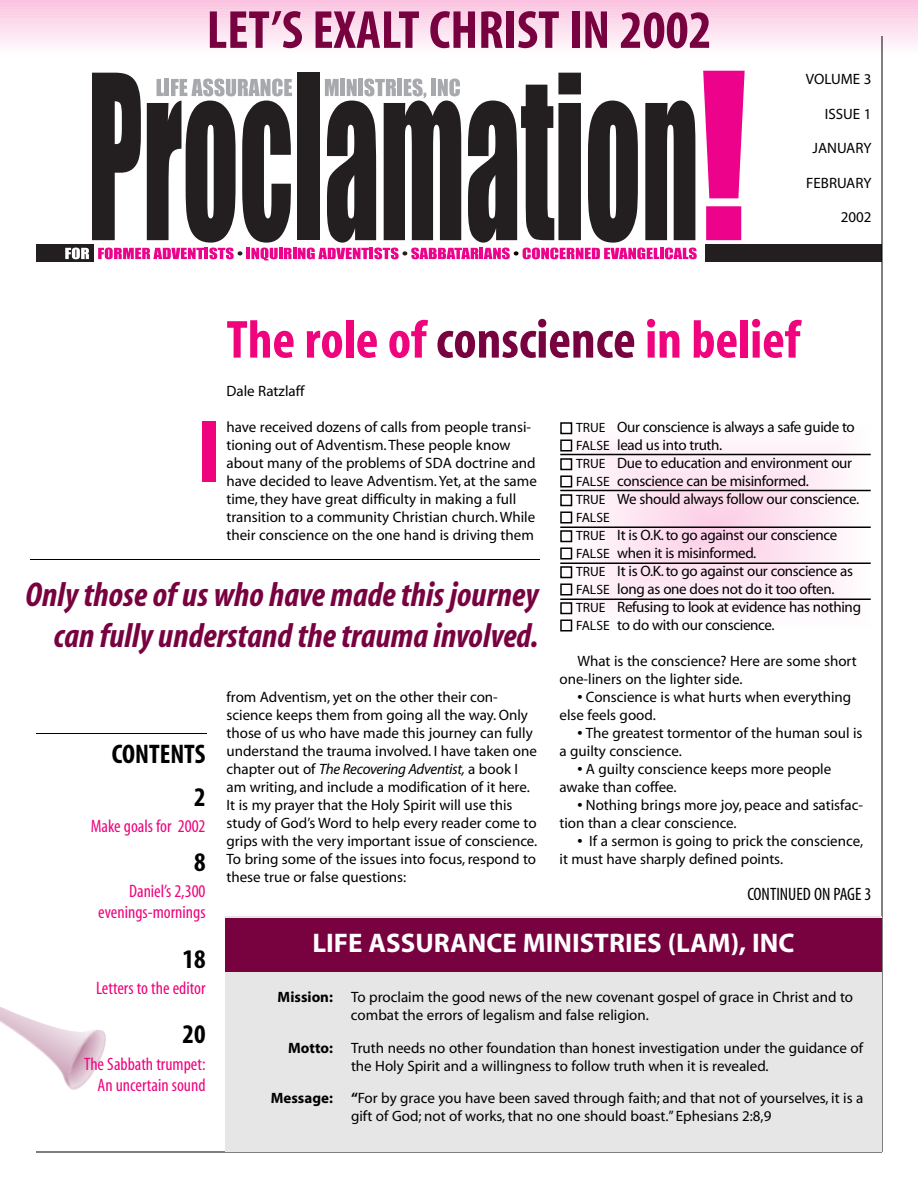
<style>
.page{position:relative;width:918px;height:1188px;background:#fff}
.page>*{position:absolute;margin:0;border:0;box-sizing:border-box;transform-origin:0 0}
.t1{font:700 90px "Myriad";color:#ef047e}
.t2{font:700 condensed 54px "Myriad";color:#ef047e}
.t3{font:700 condensed 54px "Myriad";color:#78023f}
.t4{font:italic 700 condensed 34.5px/41.4px "Myriad";color:#78023f;text-align:right}
.t5{font:700 27px "Myriad";color:#fff}
.t6{font:700 condensed 27px/43.2px "Myriad";color:#000;text-align:right}
.t7{font:condensed 18px/21.6px "Myriad";color:#ef047e;text-align:right}
.t8{font:condensed 18px "Myriad";color:#000}
.t9{font:15px/18px "Myriad";color:#000}
.t10{font:15px/18px "Myriad";letter-spacing:-.02em;color:#000}
.t11{font:13.5px/18px "Myriad";color:#000}
.s1{color:#78023f}
.s2{font-weight:700}
.s3{font-style:italic}
</style>
<div class="page">
<img style="left:59px;top:1030px;width:47px;height:60px">
<div style="left:572px;top:430px;width:290px;height:193px;background:#fffbfd"></div>
<div style="left:584px;top:438px;width:266px;height:177px;background:#fef7fb"></div>
<div style="left:597px;top:446px;width:240px;height:161px;background:#fef3f9"></div>
<div style="left:606px;top:452px;width:222px;height:149px;background:linear-gradient(to bottom,#feeff7,#feeff7)"></div>
<div style="left:609px;top:454px;width:216px;height:145px;background:linear-gradient(to right,#feeef6,#feeef6)"></div>
<div style="left:612px;top:457px;width:210px;height:140px;background:#feeef6"></div>
<div style="left:624px;top:465px;width:186px;height:123px;background:#feeaf4"></div>
<div style="left:637px;top:473px;width:160px;height:107px;background:#fde6f2"></div>
<div style="left:649px;top:481px;width:136px;height:91px;background:#fde2f0"></div>
<svg style="left:661px;top:489px;width:112px;height:3px"></svg>
<div style="left:664px;top:492px;width:105px;height:70px;background:#fddded"></div>
<div style="left:677px;top:500px;width:80px;height:53px;background:#fcd9eb"></div>
<div style="left:689px;top:508px;width:56px;height:37px;background:#fcd5e9"></div>
<div style="left:702px;top:516px;width:30px;height:21px;background:#fcd1e7"></div>
<div style="left:0;top:0;width:918px;height:5px;background:#fac2e0"></div>
<div style="left:0;top:1px;width:918px;height:5px;background:#fac7e2"></div>
<hr style="left:0;top:2px;width:918px;height:4px;background:#fac2df">
<div style="left:0;top:3px;width:918px;height:5px;background:#fbc9e3"></div>
<div style="left:0;top:5px;width:918px;height:5px;background:#fbc0df"></div>
<div style="left:0;top:6px;width:918px;height:5px;background:#fbcce5"></div>
<div style="left:0;top:8px;width:918px;height:5px;background:#fbc4e1"></div>
<div style="left:0;top:9px;width:918px;height:5px;background:#fbcfe6"></div>
<div style="left:0;top:11px;width:918px;height:5px;background:#fbc8e3"></div>
<div style="left:0;top:12px;width:918px;height:5px;background:#fbd1e7"></div>
<div style="left:0;top:14px;width:918px;height:5px;background:#fccbe5"></div>
<div style="left:0;top:15px;width:918px;height:5px;background:#fcd5e9"></div>
<hr style="left:0;top:16px;width:918px;height:4px;background:#fccee6">
<div style="left:0;top:18px;width:918px;height:5px;background:#fcd9eb"></div>
<hr style="left:0;top:22px;width:918px;height:4px;background:#fcdced">
<div style="left:0;top:25px;width:918px;height:5px;background:#fce0ee"></div>
<div style="left:0;top:28px;width:918px;height:5px;background:#fddeee"></div>
<div style="left:0;top:31px;width:918px;height:5px;background:#fde2f0"></div>
<div style="left:0;top:34px;width:918px;height:5px;background:#fde6f2"></div>
<div style="left:0;top:37px;width:918px;height:5px;background:#feeaf4"></div>
<div style="left:0;top:40px;width:918px;height:5px;background:#feeef6"></div>
<div style="left:0;top:43px;width:918px;height:5px;background:#fef2f8"></div>
<div style="left:0;top:46px;width:918px;height:5px;background:#fef6fa"></div>
<div style="left:0;top:49px;width:918px;height:5px;background:#fffafc"></div>
<hr style="left:0;top:52px;width:918px;height:2px;background:#fffefe">
<div style="left:36px;top:245px;width:57px;height:17px;background:#231f20"></div>
<div style="left:705px;top:245px;width:177px;height:17px;background:#231f20"></div>
<svg style="left:65px;top:73px;width:632px;height:187px"></svg>
<svg style="left:703px;top:71px;width:42px;height:169px"></svg>
<hr style="left:882px;top:36px;width:1px;height:1116px;background:#000">
<hr style="left:36px;top:733px;width:171px;height:1px;background:#000">
<hr style="left:36px;top:1152px;width:846px;height:1px;background:#000">
<div style="left:225px;top:916px;width:657px;height:236px;background:#e6e6e6"></div>
<div style="left:225px;top:918px;width:657px;height:54px;background:#78023f"></div>
<hr style="left:30px;top:559px;width:510px;height:1px;background:#000">
<div style="left:560px;top:422px;width:12px;height:12px;border:2px solid #000"></div>
<div style="left:560px;top:440px;width:12px;height:12px;border:2px solid #000"></div>
<div style="left:560px;top:458px;width:12px;height:12px;border:2px solid #000"></div>
<div style="left:560px;top:476px;width:12px;height:12px;border:2px solid #000"></div>
<div style="left:560px;top:494px;width:12px;height:12px;border:2px solid #000"></div>
<div style="left:560px;top:512px;width:12px;height:12px;border:2px solid #000"></div>
<div style="left:560px;top:530px;width:12px;height:12px;border:2px solid #000"></div>
<div style="left:560px;top:548px;width:12px;height:12px;border:2px solid #000"></div>
<div style="left:560px;top:566px;width:12px;height:12px;border:2px solid #000"></div>
<div style="left:560px;top:584px;width:12px;height:12px;border:2px solid #000"></div>
<div style="left:560px;top:602px;width:12px;height:12px;border:2px solid #000"></div>
<div style="left:560px;top:620px;width:12px;height:12px;border:2px solid #000"></div>
<hr style="left:560px;top:454px;width:311px;height:1px;background:#000">
<hr style="left:560px;top:490px;width:311px;height:1px;background:#000">
<hr style="left:560px;top:526px;width:311px;height:2px;background:#000">
<hr style="left:560px;top:562px;width:311px;height:2px;background:#000">
<hr style="left:560px;top:598px;width:311px;height:2px;background:#000">
<h2 class="t3" style="left:207px;top:11px;width:506px">LET’S EXALT CHRIST IN 2002</h2>
<p class="t9" style="left:806px;top:71px;width:67px">VOLUME 3</p>
<p class="t9" style="left:825px;top:106px;width:48px">ISSUE 1</p>
<p class="t9" style="left:813px;top:140px;width:60px">JANUARY</p>
<p class="t9" style="left:806px;top:175px;width:67px">FEBRUARY</p>
<p class="t9" style="left:841px;top:209px;width:32px">2002</p>
<h2 class="t2" style="left:226px;top:321px;width:575px">The role of <span class="s1">conscience</span> in belief</h2>
<p class="t9" style="left:226px;top:383px;width:80px">Dale Ratzlaff</p>
<p class="t9" style="left:226px;top:419px;width:312px">have received dozens of calls from people transi&shy;tioning out of Adventism. These people know about many of the problems of SDA doctrine and have decided to leave Adventism. Yet, at the same time, they have great difficulty in making a full transition to a community Christian church. While their conscience on the one hand is driving them</p>
<h1 class="t1" style="left:196px;top:418px;width:27px">I</h1>
<p class="t10" style="left:617px;top:419px;width:244px">Our conscience is always a safe guide to lead us into truth.<br>Due to education and environment our conscience can be misinformed.<br>We should always follow our conscience.</p>
<p class="t10" style="left:617px;top:527px;width:245px">It is O.K. to go against our conscience when it is misinformed.<br>It is O.K. to go against our conscience as long as one does not do it too often.<br>Refusing to look at evidence has nothing to do with our conscience.</p>
<p class="t9" style="left:560px;top:653px;width:299px;text-indent:18px">What is the conscience? Here are some short one-liners on the lighter side.</p>
<p class="t9" style="left:559px;top:689px;width:293px;text-indent:18px"><span class="s2">•</span> Conscience is what hurts when everything else feels good.</p>
<p class="t9" style="left:560px;top:725px;width:305px;text-indent:18px"><span class="s2">•</span> The greatest tormentor of the human soul is a guilty conscience.</p>
<p class="t9" style="left:560px;top:761px;width:273px;text-indent:18px"><span class="s2">•</span> A guilty conscience keeps more people awake than coffee.</p>
<p class="t9" style="left:560px;top:797px;width:305px;text-indent:18px"><span class="s2">•</span> Nothing brings more joy, peace and satisfac&shy;tion than a clear conscience.</p>
<p class="t9" style="left:560px;top:833px;width:305px;text-indent:18px"><span class="s2">•</span> If a sermon is going to prick the conscience, it must have sharply defined points.</p>
<p class="t11" style="left:576px;top:420px;width:35px">TRUE<br>FALSE<br>TRUE<br>FALSE<br>TRUE<br>FALSE<br>TRUE<br>FALSE<br>TRUE<br>FALSE<br>TRUE<br>FALSE</p>
<h3 class="t4" style="left:26px;top:577px;width:514px">Only those of us who have made this journey can fully understand the trauma involved.</h3>
<p class="t9" style="left:226px;top:689px;width:312px">from Adventism, yet on the other their con&shy;science keeps them from going all the way. Only those of us who have made this journey can fully understand the trauma involved. I have taken one chapter out of <span class="s3">The Recovering Adventist,</span> a book I am writing, and include a modification of it here.<br>It is my prayer that the Holy Spirit will use this study of God’s Word to help every reader come to grips with the very important issue of conscience.<br>To bring some of the issues into focus, respond to these true or false questions:</p>
<h3 class="t6" style="left:112px;top:735px;width:95px">CONTENTS<br>2</h3>
<p class="t7" style="left:91px;top:817px;width:116px">Make goals for 2002</p>
<h3 class="t6" style="left:194px;top:843px;width:13px">8</h3>
<p class="t7" style="left:98px;top:882px;width:109px">Daniel’s 2,300 evenings-mornings</p>
<h3 class="t6" style="left:183px;top:940px;width:25px">18</h3>
<p class="t7" style="left:96px;top:979px;width:111px">Letters to the editor</p>
<h3 class="t6" style="left:183px;top:1015px;width:25px">20</h3>
<p class="t7" style="left:84px;top:1055px;width:123px">The Sabbath trumpet:<br>An uncertain sound</p>
<p class="t8" style="left:747px;top:888px;width:126px">CONTINUED ON PAGE 3</p>
<h3 class="t5" style="left:312px;top:933px;width:484px">LIFE ASSURANCE MINISTRIES (LAM), INC</h3>
<p class="t9" style="left:351px;top:989px;width:504px;text-indent:-73px"><span class="s2">Mission:</span> To proclaim the good news of the new covenant gospel of grace in Christ and to combat the errors of legalism and false religion.</p>
<p class="t9" style="left:351px;top:1040px;width:514px;text-indent:-63px"><span class="s2">Motto:</span> Truth needs no other foundation than honest investigation under the guidance of the Holy Spirit and a willingness to follow truth when it is revealed.</p>
<p class="t9" style="left:351px;top:1090px;width:514px;text-indent:-80px"><span class="s2">Message: “</span>For by grace you have been saved through faith; and that not of yourselves, it is a gift of God; not of works, that no one should boast.” Ephesians 2:8,9</p>
</div>
